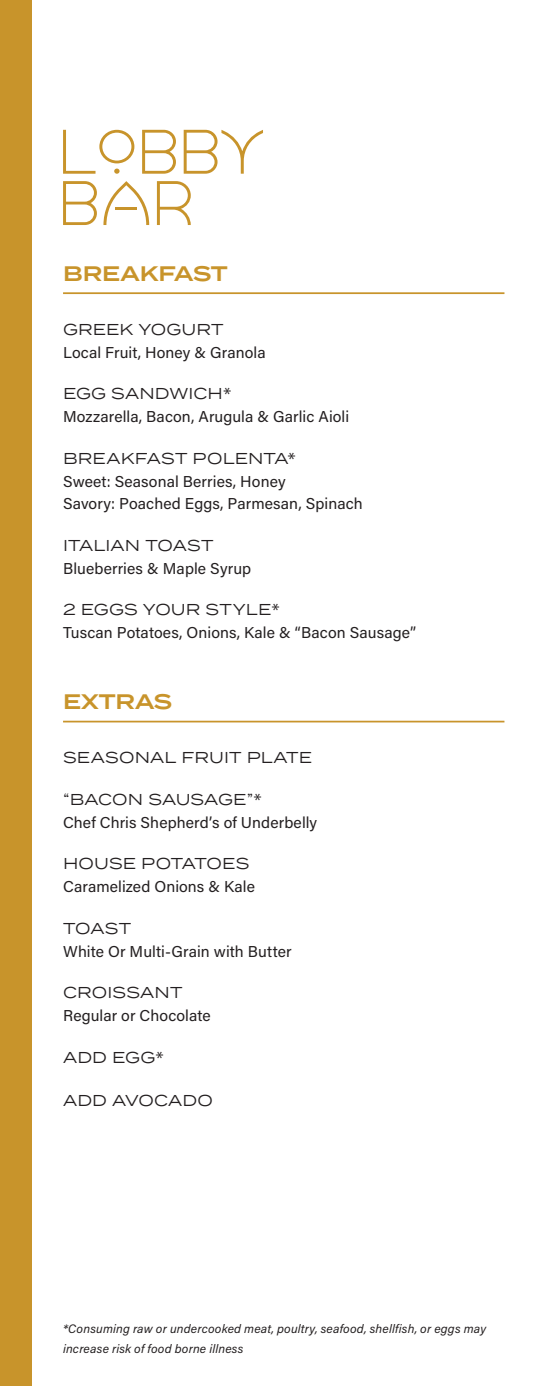
<style>
.page{position:relative;width:536px;height:1386px;background:#fff}
.page>*{position:absolute;margin:0;border:0;box-sizing:border-box;transform-origin:0 0}
.t1{font:600 21px "Termina";color:#c8942b}
.t2{font:15.75px/22.8px "Acumin Pro";letter-spacing:.005em;color:#231f20}
.t3{font:15.75px "Termina";letter-spacing:.01em;color:#231f20}
.t4{font:italic 12.25px/19.2px "Acumin Pro";letter-spacing:.015em;color:#231f20}
.s1{font-family:"Termina"}
</style>
<div class="page">
<div style="left:0;top:0;width:32px;height:1386px;background:#c8942b"></div>
<svg style="left:63px;top:181px;width:34px;height:44px"></svg>
<svg style="left:157px;top:181px;width:34px;height:44px"></svg>
<svg style="left:103px;top:181px;width:46px;height:44px"></svg>
<hr style="left:116px;top:207px;width:21px;height:3px;background:#c8942b">
<svg style="left:142px;top:130px;width:34px;height:44px"></svg>
<svg style="left:184px;top:130px;width:79px;height:44px"></svg>
<svg style="left:63px;top:130px;width:71px;height:44px"></svg>
<hr style="left:63px;top:292px;width:441px;height:2px;background:#c8942b">
<hr style="left:63px;top:721px;width:441px;height:1px;background:#c8942b">
<p class="t1" style="left:63px;top:258px;width:166px">BREAKFAST</p>
<p class="t2" style="left:63px;top:318px;width:204px"><span class="s1">GREEK YOGURT<br></span>Local Fruit, Honey &amp; Granola</p>
<p class="t2" style="left:63px;top:382px;width:287px"><span class="s1">EGG SANDWICH*<br></span>Mozzarella, Bacon, Arugula &amp; Garlic Aioli</p>
<p class="t2" style="left:63px;top:446px;width:301px"><span class="s1">BREAKFAST POLENTA*<br></span>Sweet: Seasonal Berries, Honey<br>Savory: Poached Eggs, Parmesan, Spinach</p>
<p class="t2" style="left:63px;top:533px;width:189px"><span class="s1">ITALIAN TOAST<br></span>Blueberries &amp; Maple Syrup</p>
<p class="t2" style="left:63px;top:598px;width:354px"><span class="s1">2 EGGS YOUR STYLE*<br></span>Tuscan Potatoes, Onions, Kale &amp; “Bacon Sausage”</p>
<p class="t1" style="left:63px;top:686px;width:111px">EXTRAS</p>
<p class="t3" style="left:63px;top:746px;width:250px">SEASONAL FRUIT PLATE</p>
<p class="t2" style="left:63px;top:788px;width:255px"><span class="s1">“BACON SAUSAGE”*<br></span>Chef Chris Shepherd’s of Underbelly</p>
<p class="t2" style="left:63px;top:852px;width:193px"><span class="s1">HOUSE POTATOES<br></span>Caramelized Onions &amp; Kale</p>
<p class="t2" style="left:63px;top:916px;width:230px"><span class="s1">TOAST<br></span>White Or Multi-Grain with Butter</p>
<p class="t2" style="left:63px;top:981px;width:149px"><span class="s1">CROISSANT<br></span>Regular or Chocolate</p>
<p class="t3" style="left:63px;top:1046px;width:103px">ADD EGG*</p>
<p class="t3" style="left:63px;top:1089px;width:151px">ADD AVOCADO</p>
<p class="t4" style="left:63px;top:1319px;width:424px">*Consuming raw or undercooked meat, poultry, seafood, shellfish, or eggs may increase risk of food borne illness</p>
</div>
